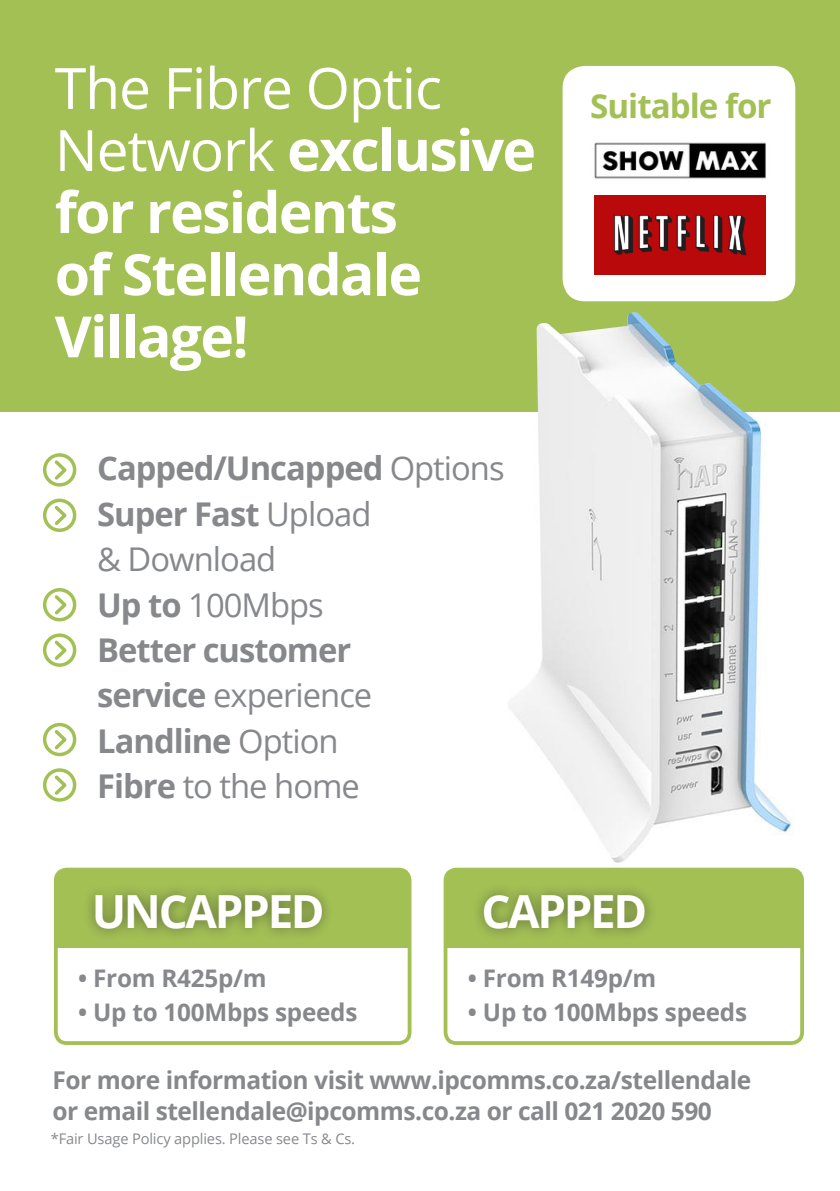
<style>
.page{position:relative;width:840px;height:1191px;background:#fff}
.page>*{position:absolute;margin:0;border:0;box-sizing:border-box;transform-origin:0 0}
.t1{font:700 57px "Open Sans";letter-spacing:-.03em;color:#fff}
.t2{font:57px "Open Sans";letter-spacing:-.02em;color:#fff}
.t3{font:700 45.6px "Open Sans";letter-spacing:-.05em;color:#fff}
.t4{font:700 33.2px "Open Sans";letter-spacing:-.03em;color:#a3c055}
.t5{font:32.8px/45.4px "Open Sans";letter-spacing:-.03em;color:#86888b}
.t6{font:700 32.8px "Open Sans";letter-spacing:-.03em;color:#86888b}
.t7{font:700 24.6px/31.4px "Open Sans";letter-spacing:-.02em;color:#86888b}
.t8{font:700 24.2px "Open Sans";letter-spacing:-.01em;color:#86888b}
.t9{font:14.6px "Open Sans";letter-spacing:-.01em;color:#86888b}
.s1{font-weight:400}
.s2{font-weight:700}
</style>
<div class="page">
<img style="left:365px;top:411px;width:466px;height:452px">
<div style="left:0;top:0;width:839px;height:411px;background:#a3c055"></div>
<div style="left:43px;top:453px;width:33px;height:33px;border:3px solid #a3c055;border-radius:50%"></div>
<svg style="left:51px;top:457px;width:19px;height:26px"></svg>
<div style="left:43px;top:498px;width:33px;height:34px;border:3px solid #a3c055;border-radius:50%"></div>
<svg style="left:51px;top:502px;width:19px;height:26px"></svg>
<div style="left:43px;top:588px;width:33px;height:33px;border:3px solid #a3c055;border-radius:50%"></div>
<svg style="left:51px;top:592px;width:19px;height:25px"></svg>
<div style="left:43px;top:633px;width:33px;height:34px;border:3px solid #a3c055;border-radius:50%"></div>
<svg style="left:51px;top:637px;width:19px;height:26px"></svg>
<div style="left:43px;top:723px;width:33px;height:33px;border:3px solid #a3c055;border-radius:50%"></div>
<svg style="left:51px;top:727px;width:19px;height:25px"></svg>
<div style="left:43px;top:768px;width:33px;height:33px;border:3px solid #a3c055;border-radius:50%"></div>
<svg style="left:51px;top:772px;width:19px;height:26px"></svg>
<div style="left:56px;top:869px;width:353px;height:174px;background:#a3c055;border-radius:11px"></div>
<div style="left:56px;top:948px;width:353px;height:95px;background:#fff"></div>
<div style="left:54px;top:867px;width:357px;height:178px;border:4px solid #a3c055;border-radius:11px"></div>
<div style="left:445px;top:869px;width:356px;height:174px;background:#a3c055;border-radius:11px"></div>
<div style="left:445px;top:948px;width:356px;height:95px;background:#fff"></div>
<div style="left:443px;top:867px;width:360px;height:178px;border:4px solid #a3c055;border-radius:11px"></div>
<div style="left:82px;top:882px;width:252px;height:59px;background:#231f20;opacity:.49"></div>
<div style="left:471px;top:882px;width:185px;height:59px;background:#231f20;opacity:.49"></div>
<div style="left:560px;top:64px;width:236px;height:239px;background:#fff;border-radius:24px"></div>
<div style="left:558px;top:62px;width:240px;height:243px;border:4px solid #a3c055;border-radius:24px"></div>
<img style="left:594px;top:196px;width:171px;height:79px">
<img style="left:594px;top:142px;width:172px;height:37px">
<img style="left:536px;top:312px;width:224px;height:154px">
<p class="t2" style="left:55px;top:49px;width:388px">The Fibre Optic</p>
<p class="t1" style="left:55px;top:110px;width:482px"><span class="s1">Network</span> exclusive</p>
<p class="t1" style="left:55px;top:172px;width:344px">for residents</p>
<p class="t1" style="left:55px;top:234px;width:368px">of Stellendale</p>
<p class="t1" style="left:55px;top:296px;width:195px">Village!</p>
<p class="t6" style="left:97px;top:445px;width:409px">Capped/Uncapped <span class="s1">Options</span></p>
<p class="t5" style="left:97px;top:490px;width:275px"><span class="s2">Super Fast</span> Upload &amp; Download</p>
<p class="t5" style="left:97px;top:581px;width:228px"><span class="s2">Up to</span> 100Mbps</p>
<p class="t6" style="left:97px;top:627px;width:255px">Better customer</p>
<p class="t5" style="left:97px;top:672px;width:276px"><span class="s2">service</span> experience</p>
<p class="t6" style="left:97px;top:718px;width:243px">Landline <span class="s1">Option</span></p>
<p class="t5" style="left:97px;top:763px;width:264px"><span class="s2">Fibre</span> to the home</p>
<p class="t4" style="left:590px;top:82px;width:183px">Suitable for</p>
<p class="t3" style="left:92px;top:879px;width:234px">UNCAPPED</p>
<p class="t3" style="left:481px;top:879px;width:167px">CAPPED</p>
<p class="t8" style="left:78px;top:961px;width:190px">• From R425p/m</p>
<p class="t8" style="left:78px;top:995px;width:280px">• Up to 100Mbps speeds</p>
<p class="t8" style="left:467px;top:961px;width:190px">• From R149p/m</p>
<p class="t8" style="left:467px;top:995px;width:280px">• Up to 100Mbps speeds</p>
<p class="t7" style="left:53px;top:1063px;width:699px">For more information visit www.ipcomms.co.za/stellendale or email stellendale@ipcomms.co.za or call 021 2020 590</p>
<p class="t9" style="left:51px;top:1129px;width:306px">*Fair Usage Policy applies. Please see Ts &amp; Cs.</p>
</div>
